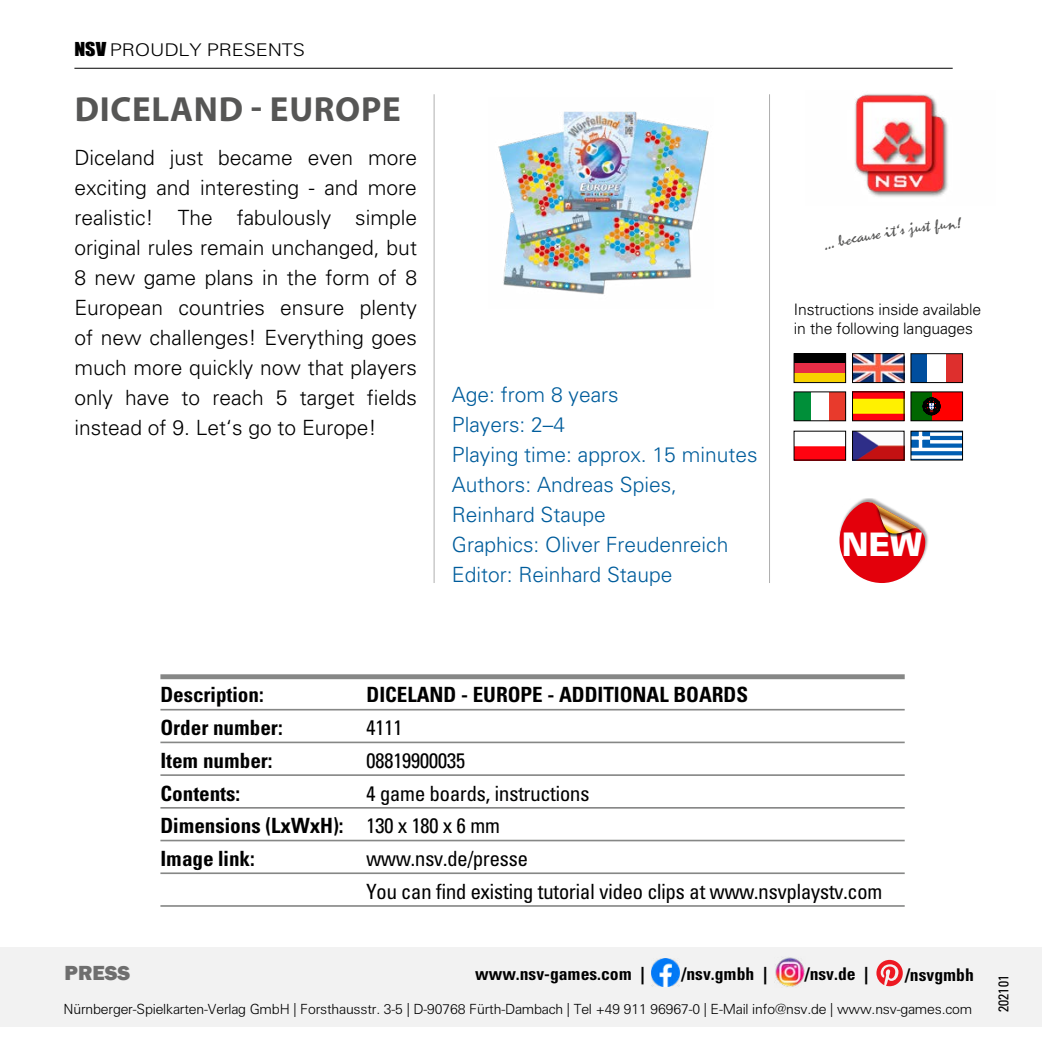
<style>
.page{position:relative;width:1042px;height:1042px;background:#fff}
.page>*{position:absolute;margin:0;border:0;box-sizing:border-box;transform-origin:0 0}
.t1{font:700 35px "Myriad Pro";letter-spacing:.02em;color:#565655}
.t2{font:900 32.55px "Univers CE";color:#fff}
.t3{font:300 21px/29.9px "Univers CE";color:#000;text-align:justify}
.t4{font:condensed 21px/32.7px "Univers S";color:#000}
.t5{font:300 21px/29.9px "Univers CE";color:#005d9c}
.t6{font:700 condensed 21px "Univers S";color:#000}
.t7{font:800 21px "Franklin Gothic";color:#6e6e6e}
.t8{font:700 condensed 17.5px "Univers S";color:#000}
.t9{font:300 17.5px "Univers S";letter-spacing:-.01em;color:#000;scale:1.14 1}
.t10{font:300 15.75px/19.2px "Univers CE";letter-spacing:-.01em;color:#000}
.t11{font:condensed 14.17px "Univers S";color:#000}
.t12{font:300 14px "Univers S";letter-spacing:-.01em;color:#000}
.s1{font-family:"Impact";font-weight:400;font-size:17.68px}
.s2{font-weight:700}
</style>
<div class="page">
<div style="left:0;top:947px;width:1042px;height:80px;background:#f2f2f2"></div>
<img style="left:651px;top:959px;width:28px;height:27px">
<img style="left:775px;top:957px;width:30px;height:30px">
<svg style="left:876px;top:960px;width:27px;height:26px"></svg>
<hr style="left:74px;top:68px;width:878px;height:1px;background:#000">
<img style="left:854px;top:94px;width:94px;height:103px">
<img style="left:498px;top:111px;width:211px;height:184px">
<hr style="left:434px;top:94px;width:1px;height:489px;background:#6e6e6e">
<div style="left:839px;top:498px;width:90px;height:84px;background:#000;opacity:.38"></div>
<svg style="left:839px;top:500px;width:88px;height:83px"></svg>
<div style="left:794px;top:354px;width:51px;height:9px;background:#000"></div>
<div style="left:794px;top:372px;width:51px;height:10px;background:#f8d200"></div>
<div style="left:794px;top:363px;width:51px;height:9px;background:#e72d46"></div>
<div style="left:794px;top:353px;width:52px;height:30px;border:1px solid #000"></div>
<img style="left:854px;top:355px;width:48px;height:26px">
<div style="left:852px;top:353px;width:52px;height:30px;border:1px solid #000"></div>
<div style="left:911px;top:354px;width:16px;height:28px;background:#004e9e"></div>
<div style="left:946px;top:354px;width:16px;height:28px;background:#de2f2d"></div>
<div style="left:911px;top:353px;width:51px;height:30px;border:1px solid #000"></div>
<div style="left:794px;top:392px;width:17px;height:29px;background:#008f39"></div>
<div style="left:828px;top:392px;width:17px;height:29px;background:#e83a2c"></div>
<div style="left:794px;top:392px;width:52px;height:29px;border:1px solid #000"></div>
<img style="left:854px;top:394px;width:48px;height:25px">
<div style="left:931px;top:392px;width:31px;height:29px;background:#f00"></div>
<div style="left:911px;top:392px;width:20px;height:29px;background:#060"></div>
<svg style="left:923px;top:397px;width:18px;height:18px"></svg>
<div style="left:911px;top:392px;width:51px;height:29px;border:1px solid #000"></div>
<img style="left:796px;top:446px;width:48px;height:12px">
<img style="left:854px;top:433px;width:48px;height:25px">
<svg style="left:913px;top:433px;width:47px;height:22px"></svg>
<svg style="left:913px;top:455px;width:47px;height:1px"></svg>
<hr style="left:911px;top:448px;width:51px;height:3px;background:#fff">
<hr style="left:930px;top:440px;width:32px;height:3px;background:#fff">
<svg style="left:930px;top:433px;width:30px;height:3px"></svg>
<svg style="left:913px;top:436px;width:17px;height:4px"></svg>
<hr style="left:919px;top:431px;width:3px;height:18px;background:#fff">
<div style="left:911px;top:431px;width:51px;height:29px;border:1px solid #000"></div>
<hr style="left:769px;top:94px;width:1px;height:489px;background:#6e6e6e">
<div style="left:160px;top:674px;width:744px;height:5px;background:#868786"></div>
<hr style="left:160px;top:709px;width:744px;height:1px;background:#868786">
<hr style="left:160px;top:741px;width:744px;height:2px;background:#868786">
<hr style="left:160px;top:774px;width:744px;height:2px;background:#868786">
<hr style="left:160px;top:807px;width:744px;height:1px;background:#868786">
<hr style="left:160px;top:840px;width:744px;height:1px;background:#868786">
<hr style="left:160px;top:872px;width:744px;height:2px;background:#868786">
<hr style="left:160px;top:905px;width:744px;height:2px;background:#868786">
<p class="t9" style="left:74px;top:40px;width:204px"><span class="s1">NSV</span> PROUDLY PRESENTS</p>
<h1 class="t1" style="left:75px;top:86px;width:327px">DICELAND - EUROPE</h1>
<p class="t3" style="left:74px;top:143px;width:344px">Diceland just became even more exciting and interesting - and more realistic! The fabulously simple original rules remain unchanged, but 8 new game plans in the form of 8<br>European countries ensure plenty of new challenges! Everything goes much more quickly now that players only have to reach 5 target fields instead of 9. Let‘s go to Europe!</p>
<p class="t5" style="left:452px;top:380px;width:307px">Age: from 8 years<br>Players: 2–4<br>Playing time: approx. 15 minutes<br>Authors: Andreas Spies,<br>Reinhard Staupe<br>Graphics: Oliver Freudenreich<br>Editor: Reinhard Staupe</p>
<p class="t10" style="left:794px;top:300px;width:189px">Instructions inside available in the following languages</p>
<h2 class="t2" style="left:841px;top:524px;width:82px">NEW</h2>
<p class="t6" style="left:160px;top:682px;width:105px">Description:</p>
<p class="t6" style="left:366px;top:682px;width:383px">DICELAND - EUROPE - ADDITIONAL BOARDS</p>
<p class="t6" style="left:160px;top:715px;width:124px">Order number:</p>
<p class="t4" style="left:366px;top:711px;width:37px">4111</p>
<p class="t6" style="left:160px;top:747px;width:114px">Item number:</p>
<p class="t4" style="left:366px;top:744px;width:100px">08819900035</p>
<p class="t6" style="left:160px;top:780px;width:81px">Contents:</p>
<p class="t4" style="left:160px;top:777px;width:430px;text-indent:206px">4 game boards, instructions<br><span class="s2">Dimensions (LxWxH):</span> 130 x 180 x 6 mm<br><span class="s2">Image link:</span></p>
<p class="t4" style="left:366px;top:842px;width:517px">www.nsv.de/presse<br>You can find existing tutorial video clips at www.nsvplaystv.com</p>
<p class="t7" style="left:64px;top:959px;width:67px">PRESS</p>
<p class="t8" style="left:475px;top:963px;width:171px">www.nsv-games.com |</p>
<p class="t8" style="left:681px;top:963px;width:87px">/nsv.gmbh |</p>
<p class="t8" style="left:805px;top:963px;width:65px">/nsv.de |</p>
<p class="t8" style="left:905px;top:964px;width:70px">/nsvgmbh</p>
<p class="t12" style="left:63px;top:1000px;width:910px">Nürnberger-Spielkarten-Verlag GmbH | Forsthausstr. 3-5 | D-90768 Fürth-Dambach | Tel +49 911 96967-0 | E-Mail info@nsv.de | www.nsv-games.com</p>
<p class="t11" style="left:995px;top:1011px;width:38px;rotate:-90deg">202101</p>
</div>
